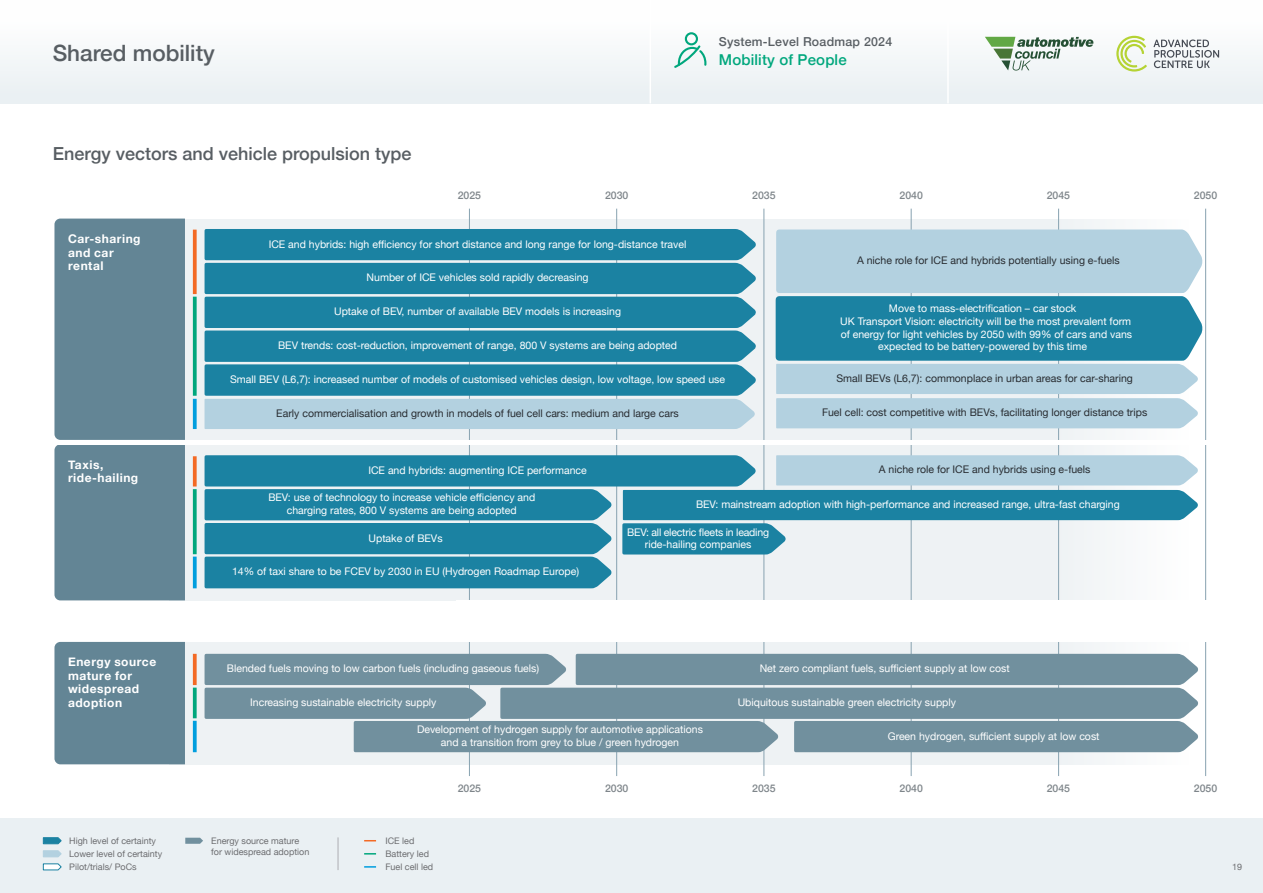
<style>
.page{position:relative;width:1263px;height:893px;background:#fff}
.page>*{position:absolute;margin:0;border:0;box-sizing:border-box;transform-origin:0 0}
.t1{font:500 22.5px "Helvetica Neue";color:#585e63}
.t2{font:500 18px "Helvetica Neue";color:#585e63}
.t3{font:500 15px "Helvetica Neue";letter-spacing:.01em;color:#00a77d}
.t4{font:500 12.3px "Helvetica Neue";letter-spacing:.02em;color:#585e63}
.t5{font:700 12px/13.5px "Helvetica Neue";letter-spacing:.045em;color:#fff}
.t6{font:10.5px/12.6px "Helvetica Neue";color:#fff;text-align:center}
.t7{font:10.5px "Helvetica Neue";color:#282c31}
.t8{font:10.5px/12.6px "Helvetica Neue";letter-spacing:-.02em;color:#fff;text-align:center}
.t9{font:500 10.5px "Helvetica Neue";color:#7e858a}
.t10{font:9px/12.9px "Helvetica Neue";color:#6c6d70}
</style>
<div class="page">
<div style="left:169px;top:219px;width:1045px;height:381px;background:linear-gradient(to right,#ebf0f2,#f3f6f7)"></div>
<svg style="left:185px;top:642px;width:1022px;height:122px;background:#edf1f3"></svg>
<div style="left:0;top:0;width:1262px;height:103px;background:#f6f8fa"></div>
<svg style="left:1116px;top:36px;width:31px;height:36px"></svg>
<svg style="left:1153px;top:39px;width:66px;height:29px"></svg>
<svg style="left:985px;top:37px;width:108px;height:34px"></svg>
<hr style="left:947px;top:0;width:2px;height:103px;background:#fff">
<hr style="left:649px;top:0;width:2px;height:103px;background:#fff">
<div style="left:0;top:818px;width:1263px;height:75px;background:#eaf0f3"></div>
<div style="left:54px;top:219px;width:131px;height:381px;background:#638595"></div>
<div style="left:54px;top:642px;width:131px;height:122px;background:#638595"></div>
<hr style="left:469px;top:209px;width:1px;height:567px;background:#87a2b0">
<hr style="left:616px;top:209px;width:1px;height:567px;background:#87a2b0">
<hr style="left:764px;top:209px;width:1px;height:567px;background:#87a2b0">
<hr style="left:911px;top:209px;width:1px;height:567px;background:#87a2b0">
<hr style="left:1058px;top:209px;width:1px;height:567px;background:#87a2b0">
<hr style="left:1205px;top:209px;width:1px;height:567px;background:#87a2b0">
<svg style="left:43px;top:837px;width:19px;height:7px"></svg>
<svg style="left:43px;top:850px;width:19px;height:7px"></svg>
<svg style="left:43px;top:863px;width:19px;height:7px"></svg>
<svg style="left:193px;top:230px;width:4px;height:64px"></svg>
<svg style="left:193px;top:456px;width:4px;height:30px"></svg>
<svg style="left:193px;top:654px;width:4px;height:31px"></svg>
<svg style="left:193px;top:297px;width:4px;height:99px"></svg>
<svg style="left:193px;top:489px;width:4px;height:65px"></svg>
<svg style="left:193px;top:688px;width:4px;height:30px"></svg>
<svg style="left:193px;top:399px;width:4px;height:30px"></svg>
<svg style="left:193px;top:557px;width:4px;height:31px"></svg>
<svg style="left:193px;top:721px;width:4px;height:31px"></svg>
<div style="left:685px;top:32px;width:13px;height:13px;border:2px solid #00a77d;border-radius:50%"></div>
<svg style="left:674px;top:44px;width:33px;height:24px"></svg>
<hr style="left:51px;top:440px;width:1181px;height:4px;background:#fff">
<div style="left:456px;top:600px;width:786px;height:42px;background:#fff"></div>
<svg style="left:185px;top:838px;width:18px;height:6px"></svg>
<hr style="left:338px;top:837px;width:1px;height:33px;background:#adaeb2">
<svg style="left:364px;top:840px;width:12px;height:1px"></svg>
<svg style="left:364px;top:853px;width:12px;height:1px"></svg>
<svg style="left:364px;top:866px;width:12px;height:2px"></svg>
<svg style="left:205px;top:654px;width:993px;height:98px;background:#809ba8"></svg>
<svg style="left:205px;top:229px;width:551px;height:200px;background:#4296b1"></svg>
<svg style="left:776px;top:229px;width:427px;height:199px;background:#86bacd"></svg>
<svg style="left:205px;top:455px;width:993px;height:133px;background:#6eaec2"></svg>
<h1 class="t1" style="left:53px;top:35px;width:164px">Shared mobility</h1>
<h2 class="t2" style="left:53px;top:139px;width:360px">Energy vectors and vehicle propulsion type</h2>
<p class="t9" style="left:458px;top:187px;width:25px">2025</p>
<p class="t9" style="left:605px;top:187px;width:25px">2030</p>
<p class="t5" style="left:68px;top:232px;width:74px">Car-sharing and car rental</p>
<p class="t6" style="left:269px;top:238px;width:419px">ICE and hybrids: high efficiency for short distance and long range for long-distance travel</p>
<p class="t6" style="left:367px;top:272px;width:223px">Number of ICE vehicles sold rapidly decreasing</p>
<p class="t6" style="left:334px;top:306px;width:288px">Uptake of BEV, number of available BEV models is increasing</p>
<p class="t6" style="left:278px;top:340px;width:400px">BEV trends: cost-reduction, improvement of range, 800 V systems are being adopted</p>
<p class="t4" style="left:719px;top:32px;width:175px">System-Level Roadmap 2024</p>
<h3 class="t3" style="left:719px;top:48px;width:129px">Mobility of People</h3>
<p class="t9" style="left:752px;top:187px;width:25px">2035</p>
<p class="t9" style="left:899px;top:187px;width:25px">2040</p>
<p class="t9" style="left:1047px;top:187px;width:25px">2045</p>
<p class="t7" style="left:857px;top:253px;width:264px">A niche role for ICE and hybrids potentially using e-fuels</p>
<p class="t6" style="left:889px;top:303px;width:189px">Move to mass-electrification – car stock</p>
<p class="t6" style="left:840px;top:316px;width:292px">UK Transport Vision: electricity will be the most prevalent form</p>
<p class="t6" style="left:841px;top:328px;width:293px">of energy for light vehicles by 2050 with 99% of cars and vans</p>
<p class="t6" style="left:878px;top:341px;width:210px">expected to be battery-powered by this time</p>
<p class="t6" style="left:230px;top:374px;width:496px">Small BEV (L6,7): increased number of models of customised vehicles design, low voltage, low speed use</p>
<p class="t7" style="left:836px;top:370px;width:298px">Small BEVs (L6,7): commonplace in urban areas for car-sharing</p>
<p class="t5" style="left:68px;top:458px;width:72px">Taxis, ride-hailing</p>
<p class="t5" style="left:68px;top:656px;width:90px">Energy source mature for widespread adoption</p>
<p class="t10" style="left:69px;top:835px;width:94px">High level of certainty<br>Lower level of certainty<br>Pilot/trials/ PoCs</p>
<p class="t7" style="left:276px;top:405px;width:404px">Early commercialisation and growth in models of fuel cell cars: medium and large cars</p>
<p class="t7" style="left:822px;top:405px;width:327px">Fuel cell: cost competitive with BEVs, facilitating longer distance trips</p>
<p class="t6" style="left:368px;top:464px;width:220px">ICE and hybrids: augmenting ICE performance</p>
<p class="t6" style="left:268px;top:492px;width:268px">BEV: use of technology to increase vehicle efficiency and charging rates, 800 V systems are being adopted</p>
<p class="t6" style="left:368px;top:532px;width:76px">Uptake of BEVs</p>
<p class="t6" style="left:232px;top:566px;width:348px">14% of taxi share to be FCEV by 2030 in EU (Hydrogen Roadmap Europe)</p>
<p class="t6" style="left:227px;top:663px;width:314px">Blended fuels moving to low carbon fuels (including gaseous fuels)</p>
<p class="t6" style="left:250px;top:697px;width:188px">Increasing sustainable electricity supply</p>
<p class="t7" style="left:879px;top:462px;width:213px">A niche role for ICE and hybrids using e-fuels</p>
<p class="t6" style="left:696px;top:498px;width:425px">BEV: mainstream adoption with high-performance and increased range, ultra-fast charging</p>
<p class="t8" style="left:627px;top:526px;width:143px">BEV: all electric fleets in leading ride-hailing companies</p>
<p class="t6" style="left:760px;top:663px;width:252px">Net zero compliant fuels, sufficient supply at low cost</p>
<p class="t6" style="left:738px;top:697px;width:220px">Ubiquitous sustainable green electricity supply</p>
<p class="t6" style="left:417px;top:724px;width:287px">Development of hydrogen supply for automotive applications and a transition from grey to blue / green hydrogen</p>
<p class="t6" style="left:888px;top:730px;width:213px">Green hydrogen, sufficient supply at low cost</p>
<p class="t10" style="left:211px;top:836px;width:100px;line-height:10.8px">Energy source mature for widespread adoption</p>
<p class="t10" style="left:385px;top:835px;width:49px">ICE led<br>Battery led<br>Fuel cell led</p>
<p class="t9" style="left:458px;top:780px;width:25px">2025</p>
<p class="t9" style="left:605px;top:780px;width:25px">2030</p>
<p class="t9" style="left:752px;top:780px;width:25px">2035</p>
<p class="t9" style="left:899px;top:780px;width:25px">2040</p>
<p class="t9" style="left:1047px;top:780px;width:25px">2045</p>
<p class="t9" style="left:1194px;top:187px;width:25px">2050</p>
<p class="t9" style="left:1194px;top:780px;width:25px">2050</p>
<p class="t10" style="left:1232px;top:861px;width:12px">19</p>
</div>
